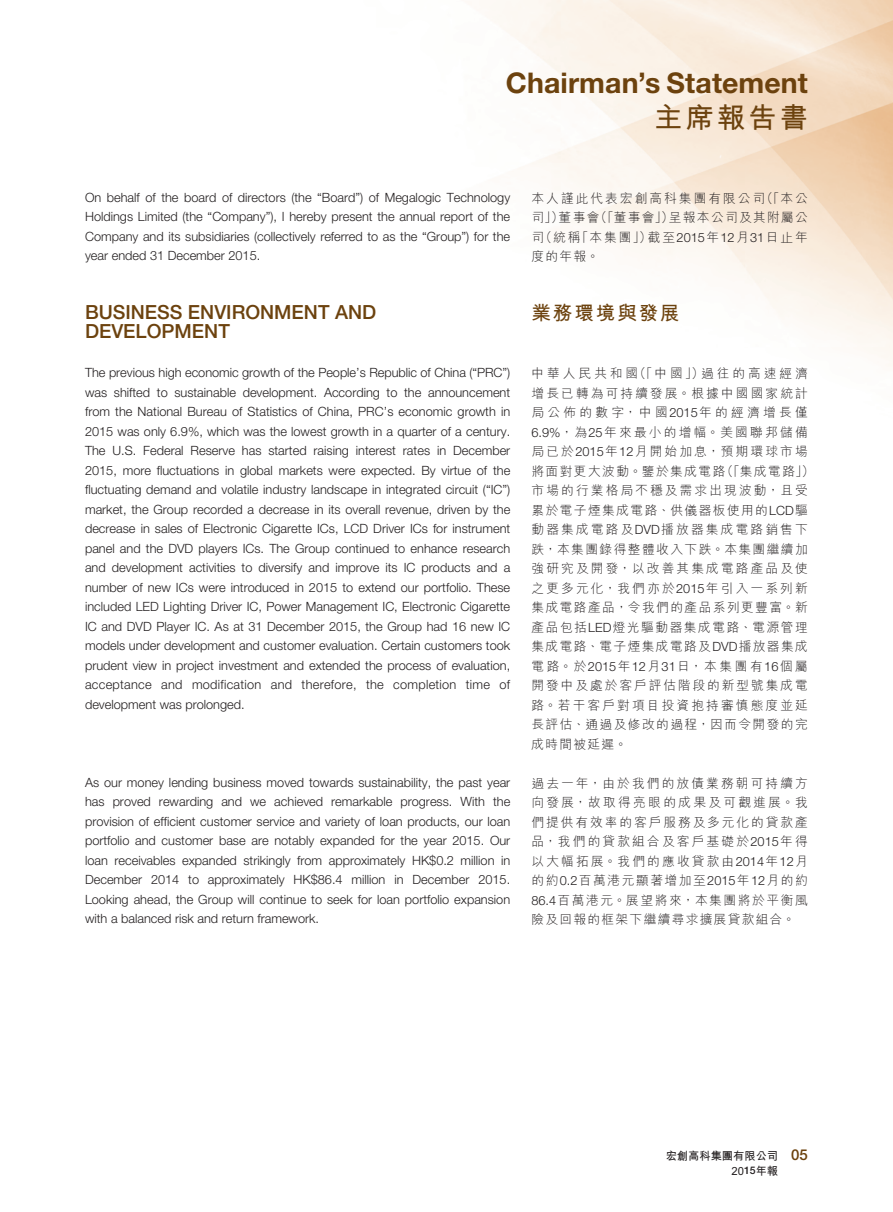
<style>
.page{position:relative;width:893px;height:1212px;background:#fff}
.page>*{position:absolute;margin:0;border:0;box-sizing:border-box;transform-origin:0 0}
.t1{font:700 28.5px "Helvetica Neue LT Std";letter-spacing:.005em;color:#6c420e}
.t2{font:700 28.5px "M Hei HK";letter-spacing:.1em;color:#6c420e}
.t3{font:500 19.5px/19.5px "Helvetica Neue LT Std";color:#6c420e}
.t4{font:700 19.5px "M Hei HK";letter-spacing:.1em;color:#6c420e}
.t5{font:500 15px "Helvetica Neue LT Std";color:#6c420e}
.t6{font:300 12.75px/19.5px "Helvetica Neue LT Std";color:#231f20;text-align:justify}
.t7{font:300 12.75px/19.5px "M Hei HK";letter-spacing:.15em;color:#231f20;text-align:justify}
.t8{font:700 11.25px/14.9px "M Hei HK";color:#231f20;text-align:right}
.s1{font-family:"Helvetica Neue LT Std"}
.s2{font-family:"Helvetica Neue LT Std";font-weight:500;font-size:10.5px}
</style>
<div class="page">
<h1 class="t1" style="left:506px;top:66px;width:304px">Chairman’s Statement</h1>
<h1 class="t2" style="left:654px;top:96px;width:155px">主席報告書</h1>
<p class="t6" style="left:85px;top:187px;width:427px">On behalf of the board of directors (the “Board”) of Megalogic Technology Holdings Limited (the “Company”), I hereby present the annual report of the Company and its subsidiaries (collectively referred to as the “Group”) for the year ended 31 December 2015.</p>
<h2 class="t3" style="left:85px;top:302px;width:293px">BUSINESS ENVIRONMENT AND<br>DEVELOPMENT</h2>
<p class="t6" style="left:85px;top:363px;width:427px">The previous high economic growth of the People’s Republic of China (“PRC”) was shifted to sustainable development. According to the announcement from the National Bureau of Statistics of China, PRC’s economic growth in 2015 was only 6.9%, which was the lowest growth in a quarter of a century.<br>The U.S. Federal Reserve has started raising interest rates in December 2015, more fluctuations in global markets were expected. By virtue of the fluctuating demand and volatile industry landscape in integrated circuit (“IC”) market, the Group recorded a decrease in its overall revenue, driven by the decrease in sales of Electronic Cigarette ICs, LCD Driver ICs for instrument panel and the DVD players ICs. The Group continued to enhance research and development activities to diversify and improve its IC products and a number of new ICs were introduced in 2015 to extend our portfolio. These included LED Lighting Driver IC, Power Management IC, Electronic Cigarette IC and DVD Player IC. As at 31 December 2015, the Group had 16 new IC models under development and customer evaluation. Certain customers took prudent view in project investment and extended the process of evaluation, acceptance and modification and therefore, the completion time of development was prolonged.</p>
<p class="t6" style="left:85px;top:772px;width:427px">As our money lending business moved towards sustainability, the past year has proved rewarding and we achieved remarkable progress. With the provision of efficient customer service and variety of loan products, our loan portfolio and customer base are notably expanded for the year 2015. Our loan receivables expanded strikingly from approximately HK$0.2 million in December 2014 to approximately HK$86.4 million in December 2015.<br>Looking ahead, the Group will continue to seek for loan portfolio expansion with a balanced risk and return framework.</p>
<p class="t7" style="left:531px;top:188px;width:278px">本人謹此代表宏創高科集團有限公司（「本公司」）董事會（「董事會」）呈報本公司及其附屬公司（統稱「本集團」）截至<span class="s1">2015</span>年<span class="s1">12</span>月<span class="s1">31</span>日止年度的年報。</p>
<h2 class="t4" style="left:531px;top:298px;width:150px">業務環境與發展</h2>
<p class="t7" style="left:531px;top:364px;width:284px;text-align:left">中華人民共和國（「中國」）過往的高速經濟增長已轉為可持續發展。根據中國國家統計局公佈的數字，中國<span class="s1">2015</span>年的經濟增長僅<br><span class="s1">6.9%</span>，為<span class="s1">25</span>年來最小的增幅。美國聯邦儲備局已於<span class="s1">2015</span>年<span class="s1">12</span>月開始加息，預期環球市場將面對更大波動。鑒於集成電路（「集成電路」）市場的行業格局不穩及需求出現波動，且受累於電子煙集成電路、供儀器板使用的<span class="s1">LCD</span>驅動器集成電路及<span class="s1">DVD</span>播放器集成電路銷售下跌，本集團錄得整體收入下跌。本集團繼續加強研究及開發，以改善其集成電路產品及使之更多元化，我們亦於<span class="s1">2015</span>年引入一系列新集成電路產品，令我們的產品系列更豐富。新產品包括<span class="s1">LED</span>燈光驅動器集成電路、電源管理集成電路、電子煙集成電路及<span class="s1">DVD</span>播放器集成電路。於<span class="s1">2015</span>年<span class="s1">12</span>月<span class="s1">31</span>日，本集團有<span class="s1">16</span>個屬開發中及處於客戶評估階段的新型號集成電路。若干客戶對項目投資抱持審慎態度並延長評估、通過及修改的過程，因而令開發的完成時間被延遲。</p>
<p class="t7" style="left:531px;top:773px;width:278px">過去一年，由於我們的放債業務朝可持續方向發展，故取得亮眼的成果及可觀進展。我們提供有效率的客戶服務及多元化的貸款產品，我們的貸款組合及客戶基礎於<span class="s1">2015</span>年得以大幅拓展。我們的應收貸款由<span class="s1">2014</span>年<span class="s1">12</span>月的約<span class="s1">0.2</span>百萬港元顯著增加至<span class="s1">2015</span>年<span class="s1">12</span>月的約<span class="s1">86.4</span>百萬港元。展望將來，本集團將於平衡風險及回報的框架下繼續尋求擴展貸款組合。</p>
<p class="t8" style="left:666px;top:1147px;width:114px">宏創高科集團有限公司<br>20<span class="s2">15</span>年報</p>
<p class="t5" style="left:791px;top:1146px;width:18px">05</p>
</div>
